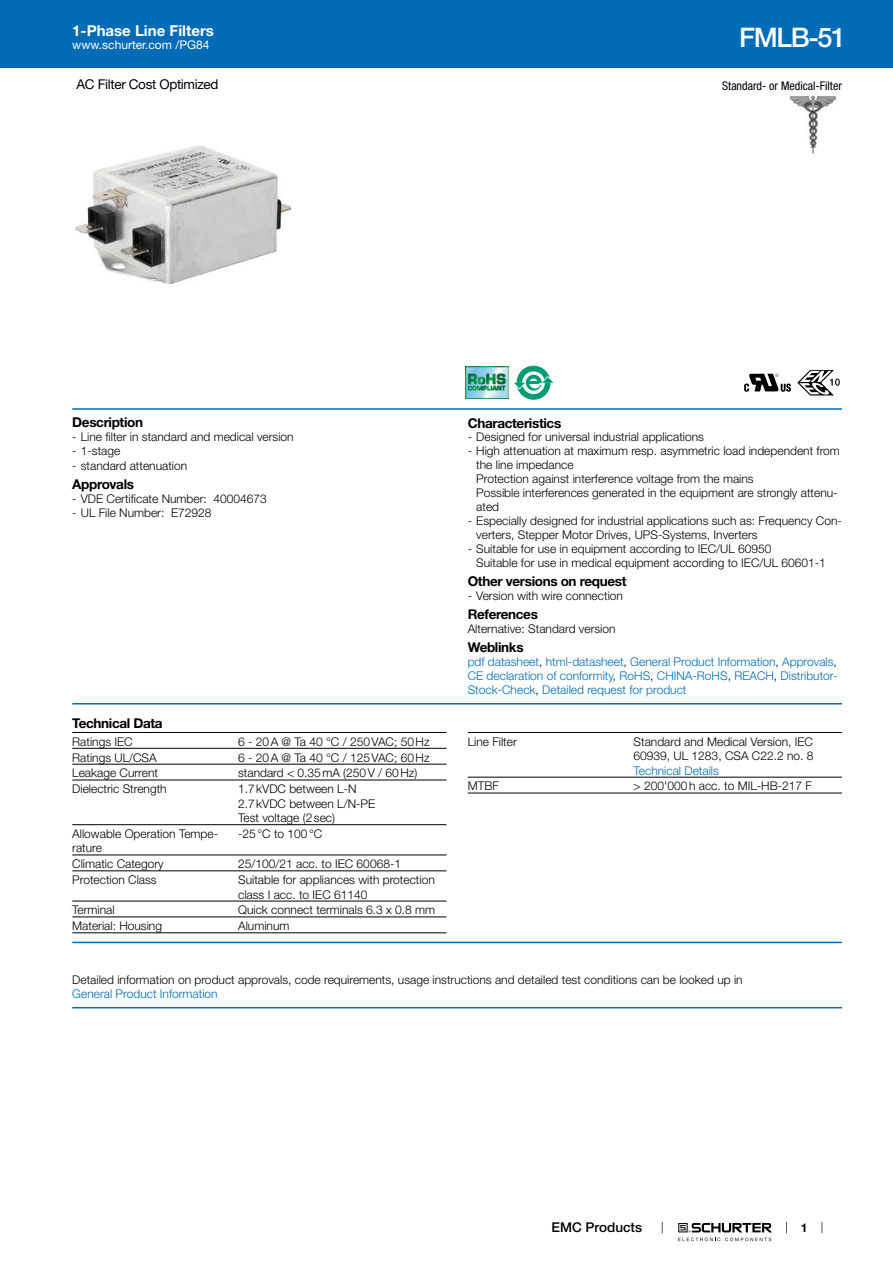
<style>
.page{position:relative;width:893px;height:1263px;background:#fff}
.page>*{position:absolute;margin:0;border:0;box-sizing:border-box;transform-origin:0 0}
.t1{font:500 27px "Helvetica Neue LT";letter-spacing:-.05em;color:#fff}
.t2{font:700 15px "Helvetica Neue LT";color:#fff}
.t3{font:700 13.5px "Helvetica Neue LT";letter-spacing:-.025em;color:#000}
.t4{font:13.5px "Helvetica Neue LT";letter-spacing:-.025em;color:#000}
.t5{font:500 13.5px "Helvetica Neue LT";color:#000}
.t6{font:300 12px/14.4px "Helvetica Neue LT";color:#000}
.t7{font:300 12px/14.4px "Helvetica Neue LT";color:#006bb6;text-align:justify}
.t8{font:condensed 12px "Helvetica Neue LT";color:#000}
.t9{font:12px "Helvetica Neue LT";color:#fff}
.t10{font:700 12px "Helvetica Neue LT";color:#000}
.s1{color:#000}
</style>
<div class="page">
<svg style="left:678px;top:1223px;width:94px;height:18px"></svg>
<div style="left:0;top:0;width:893px;height:68px;background:#006bb6"></div>
<img style="left:75px;top:145px;width:215px;height:139px">
<img style="left:790px;top:95px;width:46px;height:59px">
<img style="left:466px;top:367px;width:42px;height:31px">
<div style="left:517px;top:366px;width:34px;height:34px;background:#009c75;border-radius:50%"></div>
<svg style="left:522px;top:371px;width:23px;height:23px"></svg>
<svg style="left:526px;top:375px;width:16px;height:16px"></svg>
<svg style="left:514px;top:375px;width:40px;height:14px"></svg>
<svg style="left:744px;top:374px;width:47px;height:18px"></svg>
<svg style="left:797px;top:370px;width:43px;height:25px"></svg>
<hr style="left:72px;top:408px;width:770px;height:2px;background:#006bb6">
<hr style="left:72px;top:703px;width:770px;height:1px;background:#006bb6">
<hr style="left:72px;top:732px;width:374px;height:1px;background:#000">
<hr style="left:72px;top:748px;width:374px;height:1px;background:#000">
<hr style="left:72px;top:764px;width:374px;height:1px;background:#000">
<hr style="left:72px;top:780px;width:374px;height:1px;background:#000">
<hr style="left:72px;top:824px;width:374px;height:1px;background:#000">
<hr style="left:72px;top:854px;width:374px;height:1px;background:#000">
<hr style="left:72px;top:870px;width:374px;height:1px;background:#000">
<hr style="left:72px;top:901px;width:374px;height:1px;background:#000">
<hr style="left:72px;top:916px;width:374px;height:1px;background:#000">
<hr style="left:72px;top:932px;width:374px;height:1px;background:#000">
<hr style="left:468px;top:732px;width:374px;height:1px;background:#000">
<hr style="left:468px;top:777px;width:374px;height:1px;background:#000">
<hr style="left:468px;top:793px;width:374px;height:1px;background:#000">
<hr style="left:72px;top:942px;width:770px;height:1px;background:#006bb6">
<hr style="left:72px;top:1007px;width:770px;height:1px;background:#006bb6">
<p class="t2" style="left:72px;top:21px;width:143px">1-Phase Line Filters</p>
<p class="t9" style="left:72px;top:38px;width:139px">www.schurter.com /PG84</p>
<h1 class="t1" style="left:739px;top:21px;width:108px">FMLB-51</h1>
<p class="t4" style="left:77px;top:76px;width:143px">AC Filter Cost Optimized</p>
<p class="t8" style="left:722px;top:79px;width:121px">Standard- or Medical-Filter</p>
<p class="t3" style="left:72px;top:414px;width:72px">Description</p>
<p class="t6" style="left:72px;top:429px;width:223px">- Line filter in standard and medical version</p>
<p class="t6" style="left:72px;top:444px;width:50px">- 1‑stage</p>
<p class="t6" style="left:72px;top:458px;width:116px">- standard attenuation</p>
<p class="t3" style="left:72px;top:476px;width:63px">Approvals</p>
<p class="t6" style="left:72px;top:491px;width:196px">- VDE Certificate Number: 40004673</p>
<p class="t6" style="left:72px;top:505px;width:141px">- UL File Number: E72928</p>
<p class="t3" style="left:72px;top:715px;width:92px">Technical Data</p>
<p class="t6" style="left:72px;top:734px;width:62px">Ratings IEC</p>
<p class="t6" style="left:238px;top:734px;width:193px">6 - 20A @ Ta 40 °C / 250VAC; 50Hz</p>
<p class="t6" style="left:72px;top:750px;width:86px">Ratings UL/CSA</p>
<p class="t6" style="left:238px;top:750px;width:193px">6 - 20A @ Ta 40 °C / 125VAC; 60Hz</p>
<p class="t6" style="left:72px;top:766px;width:87px">Leakage Current</p>
<p class="t6" style="left:238px;top:766px;width:181px">standard &lt; 0.35mA (250V / 60Hz)</p>
<p class="t6" style="left:72px;top:781px;width:96px">Dielectric Strength</p>
<p class="t6" style="left:238px;top:781px;width:139px">1.7kVDC between L-N<br>2.7kVDC between L/N-PE<br>Test voltage (2sec)</p>
<p class="t6" style="left:72px;top:826px;width:147px">Allowable Operation Tempe&shy;rature</p>
<p class="t6" style="left:238px;top:826px;width:86px">-25°C to 100°C</p>
<p class="t6" style="left:72px;top:856px;width:93px">Climatic Category</p>
<p class="t6" style="left:238px;top:856px;width:164px">25/100/21 acc. to IEC 60068-1</p>
<p class="t6" style="left:72px;top:872px;width:86px">Protection Class</p>
<p class="t6" style="left:238px;top:872px;width:198px">Suitable for appliances with protection class I acc. to IEC 61140</p>
<p class="t6" style="left:72px;top:903px;width:44px">Terminal</p>
<p class="t6" style="left:238px;top:903px;width:199px">Quick connect terminals 6.3 x 0.8 mm</p>
<p class="t6" style="left:72px;top:918px;width:91px">Material: Housing</p>
<p class="t6" style="left:238px;top:918px;width:53px">Aluminum</p>
<p class="t3" style="left:468px;top:414px;width:95px">Characteristics</p>
<p class="t6" style="left:468px;top:429px;width:238px">- Designed for universal industrial applications</p>
<p class="t6" style="left:476px;top:443px;width:365px;text-indent:-9px">- High attenuation at maximum resp. asymmetric load independent from the line impedance<br>Protection against interference voltage from the mains<br>Possible interferences generated in the equipment are strongly attenu&shy;ated</p>
<p class="t6" style="left:476px;top:513px;width:367px;text-indent:-9px">- Especially designed for industrial applications such as: Frequency Con&shy;verters, Stepper Motor Drives, UPS-Systems, Inverters</p>
<p class="t6" style="left:476px;top:542px;width:351px;line-height:13.8px;text-indent:-9px">- Suitable for use in equipment according to IEC/UL 60950<br>Suitable for use in medical equipment according to IEC/UL 60601-1</p>
<p class="t3" style="left:468px;top:573px;width:160px">Other versions on request</p>
<p class="t6" style="left:468px;top:588px;width:157px">- Version with wire connection</p>
<p class="t3" style="left:468px;top:606px;width:72px">References</p>
<p class="t6" style="left:468px;top:621px;width:149px">Alternative: Standard version</p>
<p class="t3" style="left:468px;top:639px;width:57px">Weblinks</p>
<p class="t7" style="left:468px;top:654px;width:371px">pdf datasheet<span class="s1">,</span> html-datasheet<span class="s1">,</span> General Product Information<span class="s1">,</span> Approvals<span class="s1">, </span>CE declaration of conformity<span class="s1">,</span> RoHS<span class="s1">,</span> CHINA-RoHS<span class="s1">,</span> REACH<span class="s1">,</span> Distributor-Stock-Check<span class="s1">,</span> Detailed request for product</p>
<p class="t6" style="left:468px;top:734px;width:51px">Line Filter</p>
<p class="t6" style="left:634px;top:734px;width:181px">Standard and Medical Version, IEC<br>60939, UL 1283, CSA C22.2 no. 8</p>
<p class="t7" style="left:634px;top:763px;width:87px">Technical Details</p>
<p class="t6" style="left:468px;top:779px;width:33px">MTBF</p>
<p class="t6" style="left:634px;top:779px;width:180px">&gt; 200'000h acc. to MIL-HB-217 F</p>
<p class="t6" style="left:72px;top:972px;width:672px">Detailed information on product approvals, code requirements, usage instructions and detailed test conditions can be looked up in</p>
<p class="t7" style="left:72px;top:987px;width:147px">General Product Information</p>
<p class="t5" style="left:552px;top:1219px;width:92px">EMC Products</p>
<p class="t10" style="left:801px;top:1220px;width:8px">1</p>
</div>
